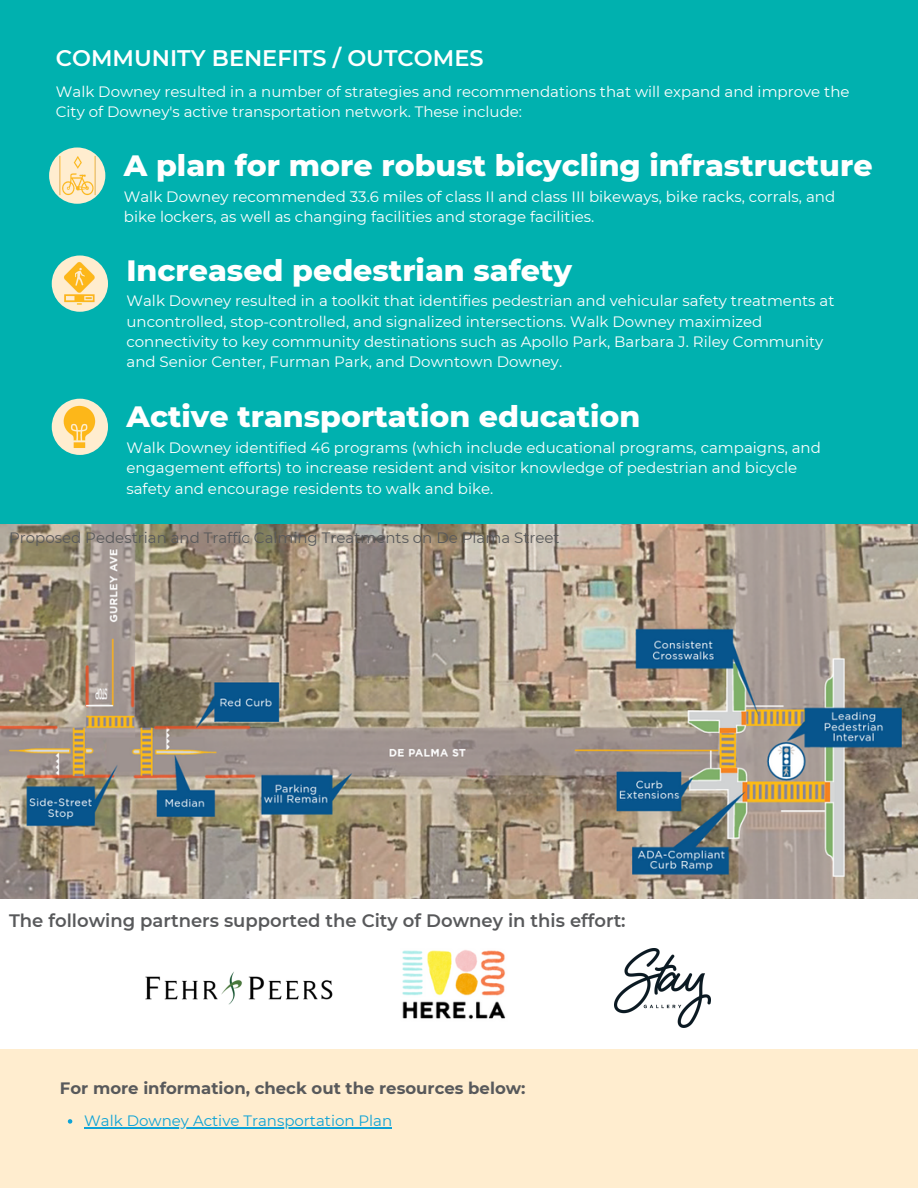
<style>
.page{position:relative;width:918px;height:1188px;background:#fff}
.page>*{position:absolute;margin:0;border:0;box-sizing:border-box;transform-origin:0 0}
.t1{font:800 30px "Montserrat";color:#fff}
.t2{font:600 22.5px "Montserrat";color:#fff}
.t3{font:600 18px "Montserrat";color:#58595b}
.t4{font:700 16.5px "Montserrat";color:#58595b}
.t5{font:15px/20.2px "Montserrat";color:#fff}
.t6{font:15px "Montserrat";color:#58595b}
.t7{font:15px "Montserrat";color:#0ea3d6}
</style>
<div class="page">
<div style="left:0;top:1px;width:918px;height:528px;background:#00b1af"></div>
<div style="left:49px;top:147px;width:56px;height:57px;background:#ffedcf;border-radius:50%"></div>
<div style="left:52px;top:256px;width:56px;height:56px;background:#ffedcf;border-radius:50%"></div>
<img style="left:58px;top:154px;width:39px;height:43px">
<img style="left:57px;top:260px;width:46px;height:47px">
<div style="left:52px;top:399px;width:56px;height:56px;background:#ffedcf;border-radius:50%"></div>
<img style="left:56px;top:403px;width:47px;height:48px">
<img style="left:0;top:525px;width:917px;height:373px">
<div style="left:0;top:1049px;width:918px;height:139px;background:#ffedcf"></div>
<img style="left:402px;top:950px;width:104px;height:69px">
<img style="left:145px;top:971px;width:188px;height:34px">
<img style="left:615px;top:949px;width:95px;height:79px">
<svg style="left:68px;top:1119px;width:4px;height:5px"></svg>
<hr style="left:84px;top:1127px;width:308px;height:1px;background:#0ea3d6">
<h2 class="t2" style="left:56px;top:44px;width:429px">COMMUNITY BENEFITS / OUTCOMES</h2>
<p class="t5" style="left:56px;top:81px;width:795px">Walk Downey resulted in a number of strategies and recommendations that will expand and improve the<br>City of Downey's active transportation network. These include:</p>
<p class="t1" style="left:124px;top:147px;width:750px">A plan for more robust bicycling infrastructure</p>
<p class="t5" style="left:124px;top:186px;width:713px">Walk Downey recommended 33.6 miles of class II and class III bikeways, bike racks, corrals, and bike lockers, as well as changing facilities and storage facilities.</p>
<p class="t1" style="left:126px;top:252px;width:447px">Increased pedestrian safety</p>
<p class="t5" style="left:126px;top:291px;width:710px">Walk Downey resulted in a toolkit that identifies pedestrian and vehicular safety treatments at uncontrolled, stop-controlled, and signalized intersections. Walk Downey maximized connectivity to key community destinations such as Apollo Park, Barbara J. Riley Community and Senior Center, Furman Park, and Downtown Downey.</p>
<p class="t1" style="left:126px;top:398px;width:516px">Active transportation education</p>
<p class="t5" style="left:126px;top:438px;width:696px">Walk Downey identified 46 programs (which include educational programs, campaigns, and engagement efforts) to increase resident and visitor knowledge of pedestrian and bicycle safety and encourage residents to walk and bike.</p>
<p class="t6" style="left:9px;top:528px;width:552px">Proposed Pedestrian and Traffic Calming Treatments on De Plama Street</p>
<p class="t3" style="left:9px;top:910px;width:618px">The following partners supported the City of Downey in this effort:</p>
<p class="t4" style="left:60px;top:1078px;width:467px">For more information, check out the resources below:</p>
<p class="t7" style="left:84px;top:1111px;width:310px">Walk Downey Active Transportation Plan</p>
</div>
